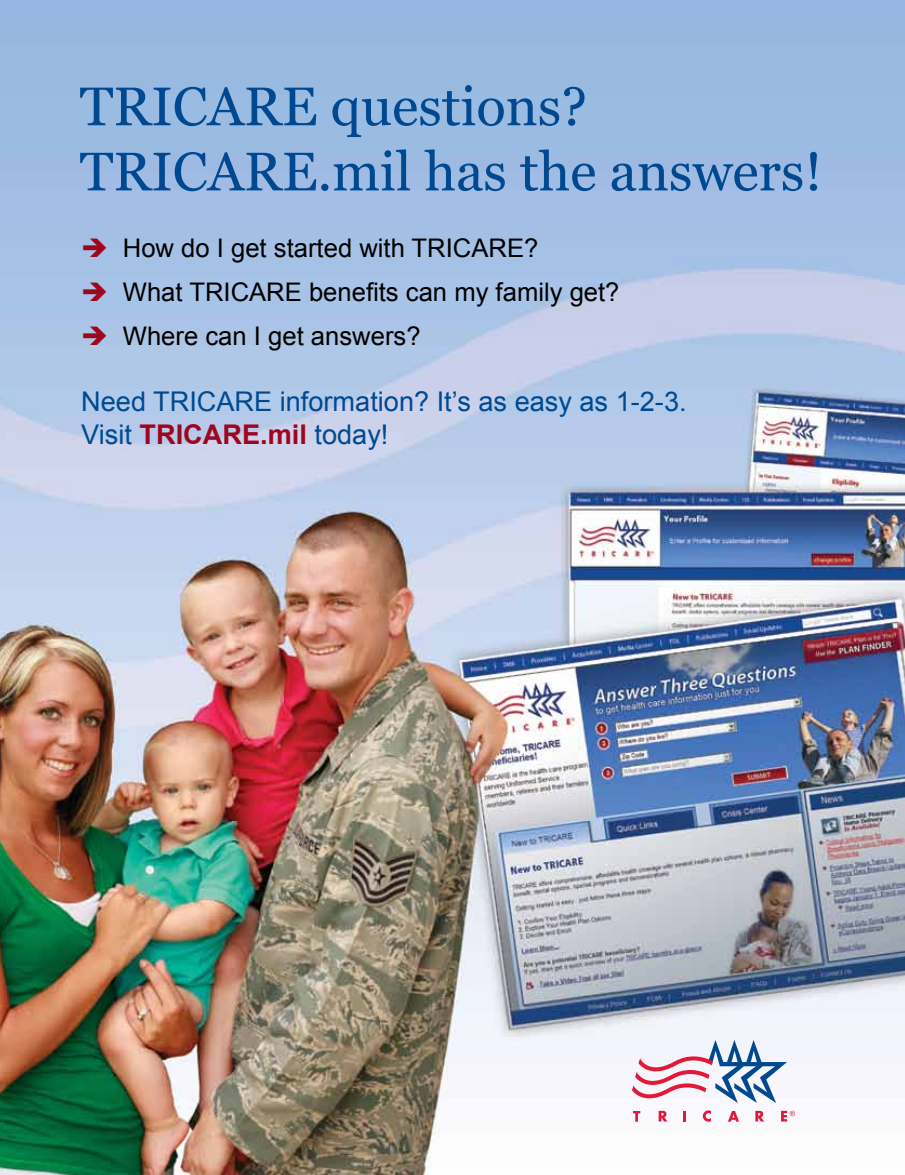
<style>
.page{position:relative;width:905px;height:1175px;background:#fff}
.page>*{position:absolute;margin:0;border:0;box-sizing:border-box;transform-origin:0 0}
.t1{font:54.3px/65.1px "Georgia";color:#004990}
.t2{font:27.15px/32.5px "Arial";color:#004990}
.t3{font:25.65px "Arial";color:#000}
.s1{color:#9e0620}
.s2{font-weight:700;color:#9e0620}
</style>
<div class="page">
<img style="left:0;top:0;width:904px;height:1174px">
<svg style="left:632px;top:1039px;width:155px;height:64px"></svg>
<svg style="left:633px;top:1111px;width:7px;height:10px"></svg>
<svg style="left:658px;top:1110px;width:9px;height:11px"></svg>
<svg style="left:683px;top:1110px;width:3px;height:11px"></svg>
<svg style="left:702px;top:1110px;width:9px;height:11px"></svg>
<svg style="left:727px;top:1111px;width:12px;height:10px"></svg>
<svg style="left:755px;top:1110px;width:9px;height:11px"></svg>
<svg style="left:781px;top:1110px;width:14px;height:11px"></svg>
<h1 class="t1" style="left:80px;top:74px;width:744px">TRICARE questions?<br>TRICARE.mil has the answers!</h1>
<p class="t3" style="left:81px;top:231px;width:458px"><span class="s1">➔</span> How do I get started with TRICARE?</p>
<p class="t3" style="left:81px;top:275px;width:539px"><span class="s1">➔</span> What TRICARE benefits can my family get?</p>
<p class="t3" style="left:81px;top:319px;width:341px"><span class="s1">➔</span> Where can I get answers?</p>
<p class="t2" style="left:81px;top:385px;width:607px">Need TRICARE information? It’s as easy as 1-2-3.<br>Visit <span class="s2">TRICARE.mil</span> today!</p>
</div>
